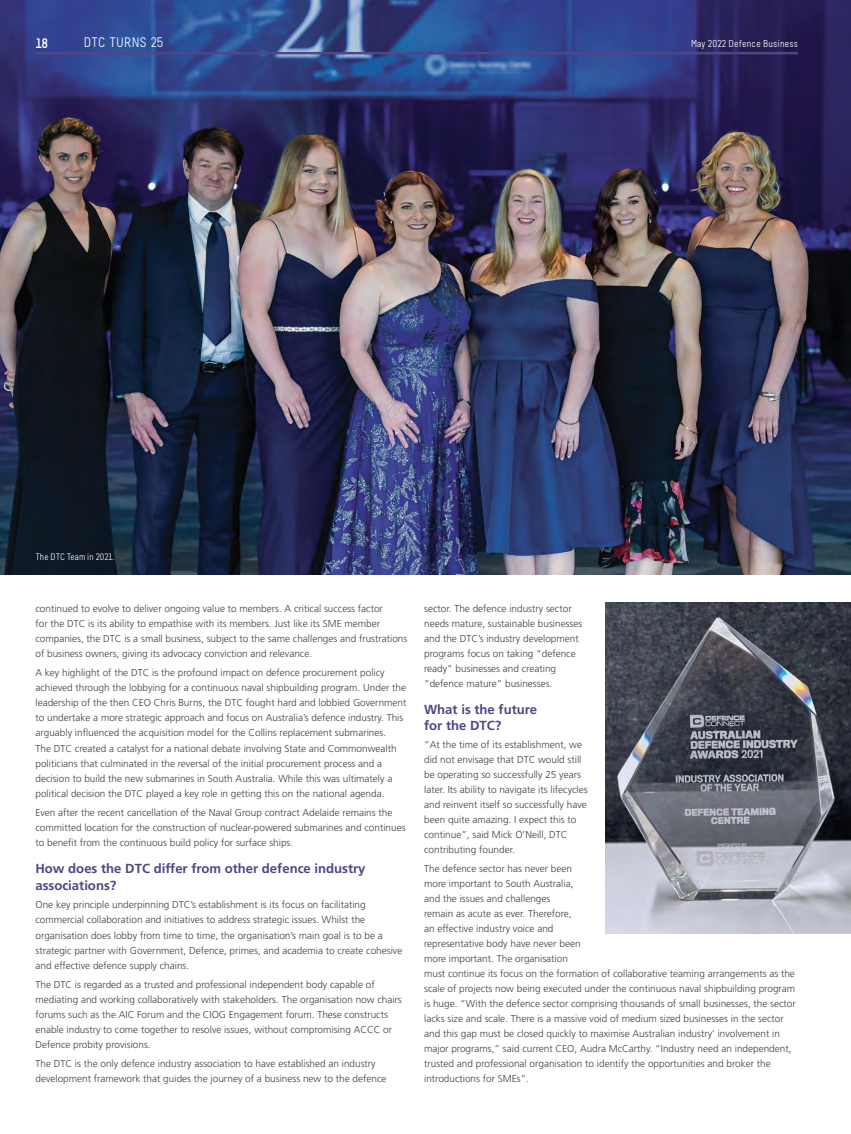
<style>
.page{position:relative;width:851px;height:1134px;background:#fff}
.page>*{position:absolute;margin:0;border:0;box-sizing:border-box;transform-origin:0 0}
.t1{font:13.75px "Melbourne";letter-spacing:.025em;color:#fff}
.t2{font:700 13.75px "Melbourne";color:#fff}
.t3{font:700 13.12px/16.4px "Frutiger LT Std";color:#4e4685}
.t4{font:300 10px/15px "Frutiger LT Std";color:#414042}
.t5{font:10px "Melbourne";letter-spacing:.02em;color:#fff}
.t6{font:9.38px "Melbourne";letter-spacing:.01em;color:#fff}
</style>
<div class="page">
<img style="left:0;top:0;width:850px;height:574px">
<hr style="left:36px;top:52px;width:761px;height:2px;background:#4e4685">
<img style="left:605px;top:603px;width:245px;height:330px">
<hr style="left:850px;top:415px;width:1px;height:159px;background:#4e4685">
<h1 class="t2" style="left:35px;top:36px;width:14px">18</h1>
<h1 class="t1" style="left:84px;top:36px;width:81px">DTC TURNS 25</h1>
<p class="t5" style="left:691px;top:39px;width:108px">May 2022 Defence Business</p>
<p class="t6" style="left:35px;top:551px;width:80px">The DTC Team in 2021.</p>
<p class="t4" style="left:35px;top:601px;width:373px">continued to evolve to deliver ongoing value to members. A critical success factor<br>for the DTC is its ability to empathise with its members. Just like its SME member companies, the DTC is a small business, subject to the same challenges and frustrations of business owners, giving its advocacy conviction and relevance.</p>
<p class="t4" style="left:35px;top:665px;width:372px">A key highlight of the DTC is the profound impact on defence procurement policy achieved through the lobbying for a continuous naval shipbuilding program. Under the leadership of the then CEO Chris Burns, the DTC fought hard and lobbied Government to undertake a more strategic approach and focus on Australia’s defence industry. This arguably influenced the acquisition model for the Collins replacement submarines.<br>The DTC created a catalyst for a national debate involving State and Commonwealth politicians that culminated in the reversal of the initial procurement process and a decision to build the new submarines in South Australia. While this was ultimately a political decision the DTC played a key role in getting this on the national agenda.</p>
<p class="t4" style="left:35px;top:805px;width:371px">Even after the recent cancellation of the Naval Group contract Adelaide remains the committed location for the construction of nuclear-powered submarines and continues to benefit from the continuous build policy for surface ships.</p>
<h2 class="t3" style="left:35px;top:860px;width:331px">How does the DTC differ from other defence industry associations?</h2>
<p class="t4" style="left:35px;top:897px;width:368px">One key principle underpinning DTC’s establishment is its focus on facilitating commercial collaboration and initiatives to address strategic issues. Whilst the organisation does lobby from time to time, the organisation’s main goal is to be a strategic partner with Government, Defence, primes, and academia to create cohesive and effective defence supply chains.</p>
<p class="t4" style="left:35px;top:977px;width:368px">The DTC is regarded as a trusted and professional independent body capable of mediating and working collaboratively with stakeholders. The organisation now chairs forums such as the AIC Forum and the CIOG Engagement forum. These constructs enable industry to come together to resolve issues, without compromising ACCC or Defence probity provisions.</p>
<p class="t4" style="left:35px;top:1056px;width:352px">The DTC is the only defence industry association to have established an industry development framework that guides the journey of a business new to the defence</p>
<p class="t4" style="left:424px;top:601px;width:160px">sector. The defence industry sector needs mature, sustainable businesses and the DTC’s industry development programs focus on taking “defence ready” businesses and creating “defence mature” businesses.</p>
<h2 class="t3" style="left:424px;top:701px;width:114px">What is the future for the DTC?</h2>
<p class="t4" style="left:424px;top:738px;width:165px">“At the time of its establishment, we did not envisage that DTC would still be operating so successfully 25 years later. Its ability to navigate its lifecycles and reinvent itself so successfully have been quite amazing. I expect this to continue”, said Mick O’Neill, DTC contributing founder.</p>
<p class="t4" style="left:424px;top:861px;width:373px">The defence sector has never been<br>more important to South Australia,<br>and the issues and challenges<br>remain as acute as ever. Therefore,<br>an effective industry voice and<br>representative body have never been<br>more important. The organisation<br>must continue its focus on the formation of collaborative teaming arrangements as the scale of projects now being executed under the continuous naval shipbuilding program is huge. “With the defence sector comprising thousands of small businesses, the sector lacks size and scale. There is a massive void of medium sized businesses in the sector and this gap must be closed quickly to maximise Australian industry’ involvement in major programs,” said current CEO, Audra McCarthy. “Industry need an independent, trusted and professional organisation to identify the opportunities and broker the introductions for SMEs”.</p>
</div>
